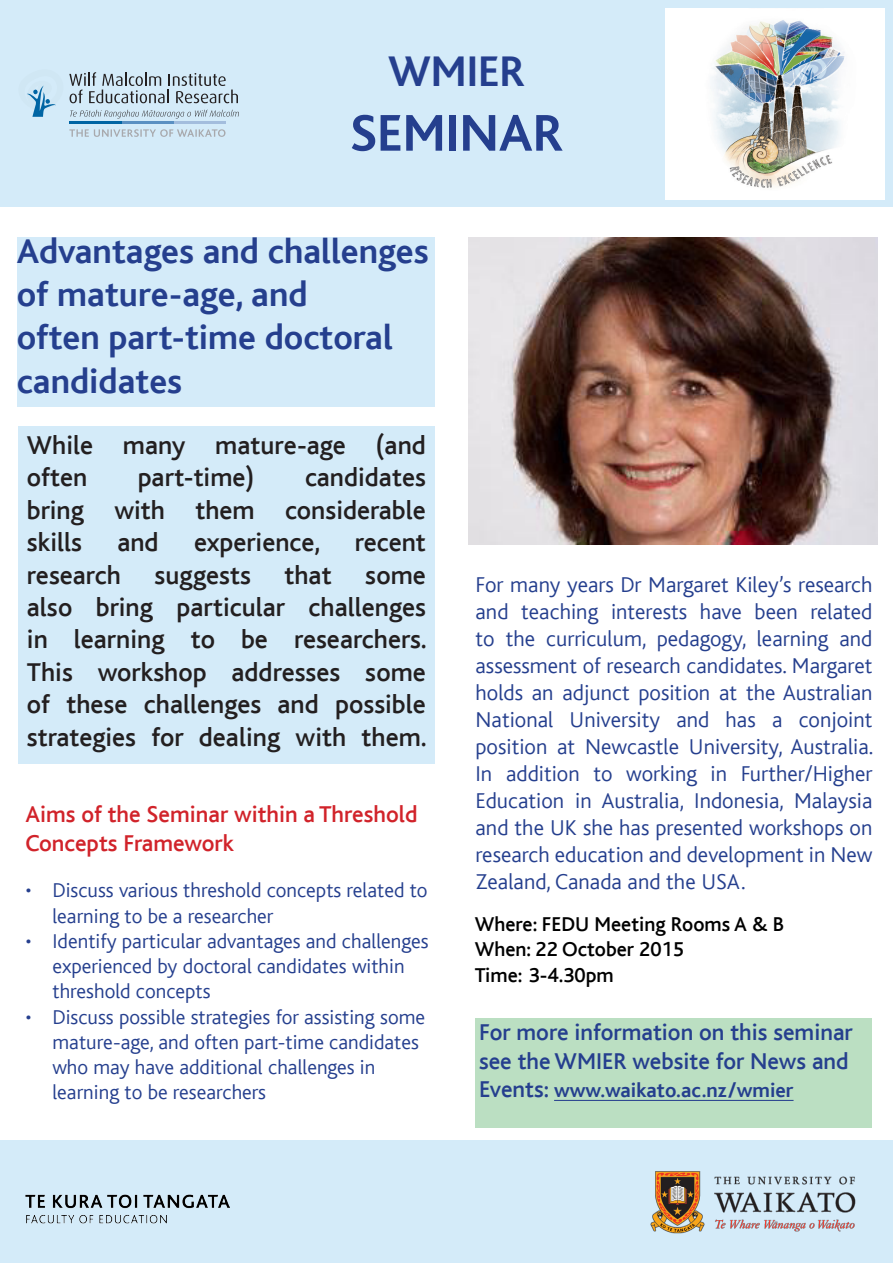
<style>
.page{position:relative;width:893px;height:1263px;background:#fff}
.page>*{position:absolute;margin:0;border:0;box-sizing:border-box;transform-origin:0 0}
.t1{font:700 54px "Bliss Baltic";color:#253f8e}
.t2{font:700 45px "Bliss Baltic";color:#253f8e}
.t3{font:700 36px/43.2px "Bliss Baltic";color:#253f8e}
.t4{font:500 27px/32.4px "Bliss Baltic";color:#231f20;text-align:justify}
.t5{font:500 24px/28.8px "Bliss Baltic";color:#253f8e}
.t6{font:500 24px/28.8px "Bliss Baltic";color:#d1232a}
.t7{font:22.5px/27px "Bliss CE Light";color:#253f8e;text-align:justify}
.t8{font:21px/25.2px "Bliss CE Light";color:#253f8e}
.t9{font:500 21px "Bliss Baltic";color:#000}
.t10{font:700 21px "Bliss Baltic";color:#253f8e}
.s1{font-weight:500;font-size:24px}
</style>
<div class="page">
<div style="left:0;top:0;width:893px;height:206px;background:#d4ebf9"></div>
<div style="left:0;top:1140px;width:893px;height:123px;background:#d4ebf9"></div>
<img style="left:665px;top:8px;width:219px;height:192px">
<img style="left:650px;top:1171px;width:206px;height:63px">
<svg style="left:69px;top:72px;width:169px;height:31px"></svg>
<svg style="left:69px;top:129px;width:157px;height:8px"></svg>
<hr style="left:173px;top:122px;width:53px;height:2px;background:#a3bddd">
<hr style="left:121px;top:122px;width:52px;height:2px;background:#5a90c2">
<hr style="left:69px;top:122px;width:52px;height:2px;background:#0065a4">
<svg style="left:70px;top:110px;width:169px;height:8px"></svg>
<svg style="left:27px;top:85px;width:29px;height:32px"></svg>
<img style="left:469px;top:237px;width:409px;height:308px">
<img style="left:25px;top:1194px;width:205px;height:30px">
<div style="left:18px;top:426px;width:416px;height:337px;background:#d4ebf9"></div>
<div style="left:17px;top:237px;width:417px;height:170px;background:#d4ebf9"></div>
<div style="left:475px;top:1018px;width:397px;height:109px;background:#bbdfc2"></div>
<hr style="left:554px;top:1100px;width:239px;height:1px;background:#253f8e">
<p class="t2" style="left:388px;top:47px;width:138px">WMIER</p>
<p class="t1" style="left:350px;top:104px;width:215px">SEMINAR</p>
<p class="t3" style="left:17px;top:230px;width:413px">Advantages and challenges of mature-age, and<br>often part-time doctoral candidates</p>
<p class="t4" style="left:27px;top:429px;width:400px">While many mature-age (and often</p>
<p class="t4" style="left:138px;top:462px;width:118px">part-time)</p>
<p class="t4" style="left:27px;top:462px;width:400px;text-indent:278px">candidates bring with them considerable skills</p>
<p class="t4" style="left:117px;top:526px;width:43px">and</p>
<p class="t4" style="left:194px;top:526px;width:128px">experience,</p>
<p class="t4" style="left:27px;top:526px;width:401px;text-indent:328px">recent research suggests that some also bring particular challenges in learning to be researchers.<br>This workshop addresses some of these challenges and possible strategies for dealing with them.</p>
<p class="t6" style="left:26px;top:800px;width:394px">Aims of the Seminar within a Threshold<br>Concepts Framework</p>
<p class="t8" style="left:53px;top:878px;width:377px;text-indent:-27px">• Discuss various threshold concepts related to learning to be a researcher</p>
<p class="t8" style="left:53px;top:929px;width:378px;text-indent:-27px">• Identify particular advantages and challenges experienced by doctoral candidates within threshold concepts</p>
<p class="t8" style="left:53px;top:1004px;width:374px;text-indent:-27px">• Discuss possible strategies for assisting some mature-age, and often part-time candidates who may have additional challenges in learning to be researchers</p>
<p class="t7" style="left:475px;top:572px;width:399px">For many years Dr Margaret Kiley’s research and teaching interests have been related to the curriculum, pedagogy, learning and assessment of research candidates. Margaret holds an adjunct position at the Australian National University and has a conjoint position at Newcastle University, Australia.<br>In addition to working in Further/Higher Education in Australia, Indonesia, Malaysia and the UK she has presented workshops on research education and development in New Zealand, Canada and the USA.</p>
<p class="t9" style="left:475px;top:913px;width:311px">Where: FEDU Meeting Rooms A &amp; B</p>
<p class="t9" style="left:475px;top:938px;width:211px">When: 22 October 2015</p>
<p class="t9" style="left:475px;top:964px;width:141px">Time: 3-4.30pm</p>
<p class="t5" style="left:479px;top:1018px;width:375px">For more information on this seminar see the WMIER website for News and</p>
<p class="t10" style="left:479px;top:1079px;width:316px"><span class="s1">Events:</span> www.waikato.ac.nz/wmier</p>
</div>
